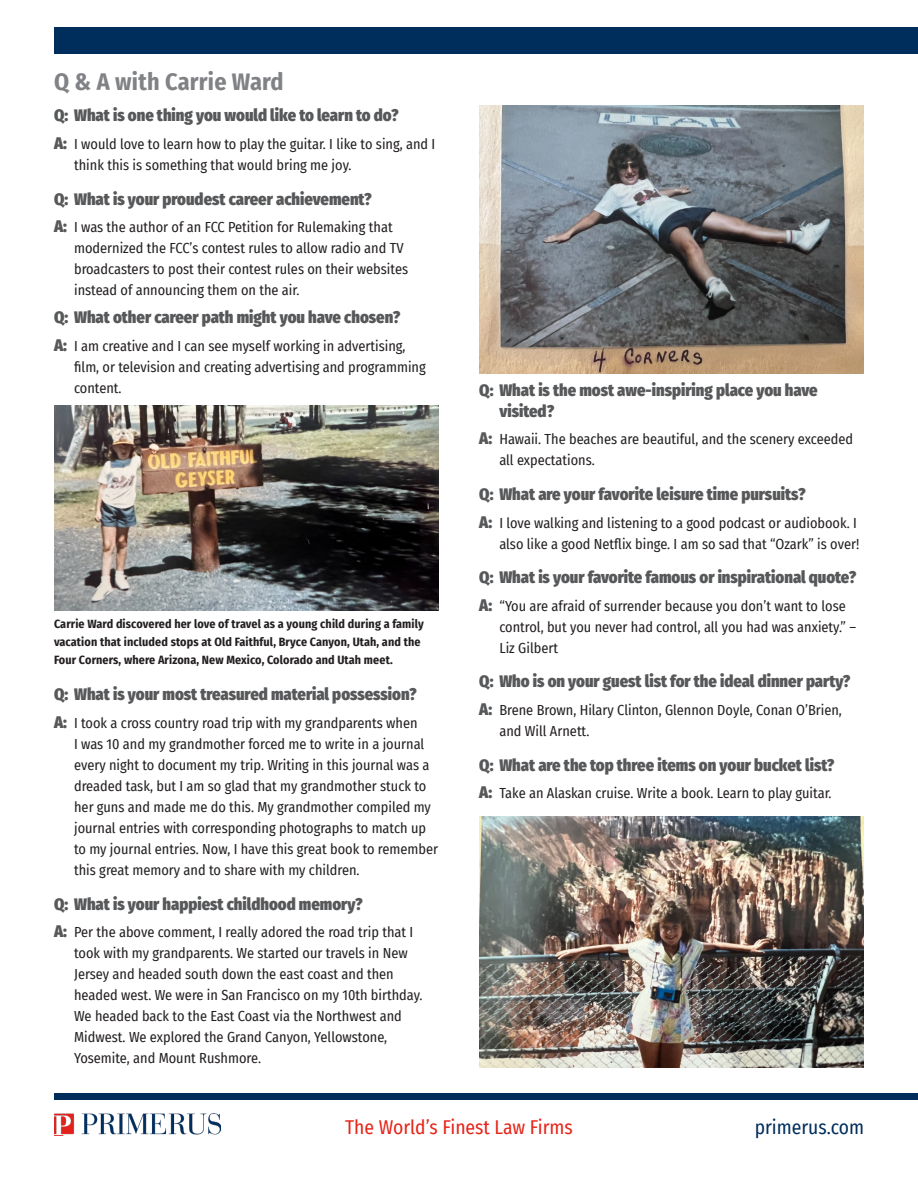
<style>
.page{position:relative;width:918px;height:1188px;background:#fff}
.page>*{position:absolute;margin:0;border:0;box-sizing:border-box;transform-origin:0 0}
.t1{font:700 24px "Fira Sans Condensed";letter-spacing:.01em;color:#808285}
.t2{font:19.5px "Fira Sans Condensed";color:#e72419}
.t3{font:19.5px "Fira Sans Condensed";color:#002e5c}
.Question{font:900 16.5px/21px "Fira Sans Condensed";color:#57585a}
.Answer{font:900 16.5px "Fira Sans Condensed";color:#57585a}
.Answer-2{font:14.25px/21px "Fira Sans Condensed";color:#231f20}
.Cutline{font:700 12px/18px "Fira Sans Condensed";letter-spacing:.01em;color:#231f20}
.s1{font-weight:900;font-size:16.5px;color:#57585a}
</style>
<div class="page">
<div style="left:54px;top:27px;width:864px;height:27px;background:#002e5c"></div>
<div style="left:54px;top:1094px;width:864px;height:6px;background:#002e5c"></div>
<img style="left:54px;top:1114px;width:166px;height:22px">
<img style="left:479px;top:106px;width:385px;height:268px">
<img style="left:54px;top:405px;width:385px;height:206px">
<img style="left:479px;top:816px;width:385px;height:251px">
<p class="t1" style="left:54px;top:62px;width:231px">Q &amp; A with Carrie Ward</p>
<p class="Question" style="left:54px;top:104px;width:346px">Q: What is one thing you would like to learn to do?</p>
<p class="Answer-2" style="left:74px;top:133px;width:363px;text-indent:-20px"><span class="s1">A:</span> I would love to learn how to play the guitar. I like to sing, and I think this is something that would bring me joy.</p>
<p class="Question" style="left:54px;top:187px;width:319px">Q: What is your proudest career achievement?</p>
<p class="Answer-2" style="left:74px;top:216px;width:336px;text-indent:-20px"><span class="s1">A:</span> I was the author of an FCC Petition for Rulemaking that modernized the FCC’s contest rules to allow radio and TV broadcasters to post their contest rules on their websites instead of announcing them on the air.</p>
<p class="Answer" style="left:54px;top:303px;width:348px">Q: What other career path might you have chosen?</p>
<p class="Answer-2" style="left:74px;top:335px;width:353px;text-indent:-20px"><span class="s1">A:</span> I am creative and I can see myself working in advertising, film, or television and creating advertising and programming content.</p>
<p class="Cutline" style="left:54px;top:614px;width:371px">Carrie Ward discovered her love of travel as a young child during a family vacation that included stops at Old Faithful, Bryce Canyon, Utah, and the<br>Four Corners, where Arizona, New Mexico, Colorado and Utah meet.</p>
<p class="Question" style="left:54px;top:683px;width:364px">Q: What is your most treasured material possession?</p>
<p class="Answer-2" style="left:74px;top:712px;width:366px;text-indent:-20px"><span class="s1">A:</span> I took a cross country road trip with my grandparents when<br>I was 10 and my grandmother forced me to write in a journal every night to document my trip. Writing in this journal was a dreaded task, but I am so glad that my grandmother stuck to her guns and made me do this. My grandmother compiled my journal entries with corresponding photographs to match up to my journal entries. Now, I have this great book to remember this great memory and to share with my children.</p>
<p class="Question" style="left:54px;top:892px;width:310px">Q: What is your happiest childhood memory?</p>
<p class="Answer-2" style="left:74px;top:921px;width:350px;text-indent:-20px"><span class="s1">A:</span> Per the above comment, I really adored the road trip that I took with my grandparents. We started our travels in New Jersey and headed south down the east coast and then headed west. We were in San Francisco on my 10th birthday.<br>We headed back to the East Coast via the Northwest and Midwest. We explored the Grand Canyon, Yellowstone, Yosemite, and Mount Rushmore.</p>
<p class="Question" style="left:500px;top:378px;width:320px;text-indent:-20px">Q: What is the most awe-inspiring place you have visited?</p>
<p class="Answer-2" style="left:499px;top:428px;width:355px;text-indent:-20px"><span class="s1">A:</span> Hawaii. The beaches are beautiful, and the scenery exceeded all expectations.</p>
<p class="Question" style="left:479px;top:482px;width:328px">Q: What are your favorite leisure time pursuits?</p>
<p class="Answer-2" style="left:479px;top:512px;width:382px;text-align:right"><span class="s1">A:</span> I love walking and listening to a good podcast or audiobook. I also like a good Netflix binge. I am so sad that “Ozark” is over!</p>
<p class="Question" style="left:479px;top:565px;width:379px">Q: What is your favorite famous or inspirational quote?</p>
<p class="Answer-2" style="left:499px;top:595px;width:358px;text-indent:-20px"><span class="s1">A:</span> “You are afraid of surrender because you don’t want to lose control, but you never had control, all you had was anxiety.” –<br>Liz Gilbert</p>
<p class="Question" style="left:479px;top:670px;width:373px">Q: Who is on your guest list for the ideal dinner party?</p>
<p class="Answer-2" style="left:499px;top:699px;width:344px;text-indent:-20px"><span class="s1">A:</span> Brene Brown, Hilary Clinton, Glennon Doyle, Conan O’Brien, and Will Arnett.</p>
<p class="Question" style="left:479px;top:753px;width:357px">Q: What are the top three items on your bucket list?</p>
<p class="Answer-2" style="left:479px;top:782px;width:354px"><span class="s1">A:</span> Take an Alaskan cruise. Write a book. Learn to play guitar.</p>
<h2 class="t2" style="left:345px;top:1112px;width:229px">The World’s Finest Law Firms</h2>
<h2 class="t3" style="left:755px;top:1112px;width:111px">primerus.com</h2>
</div>
